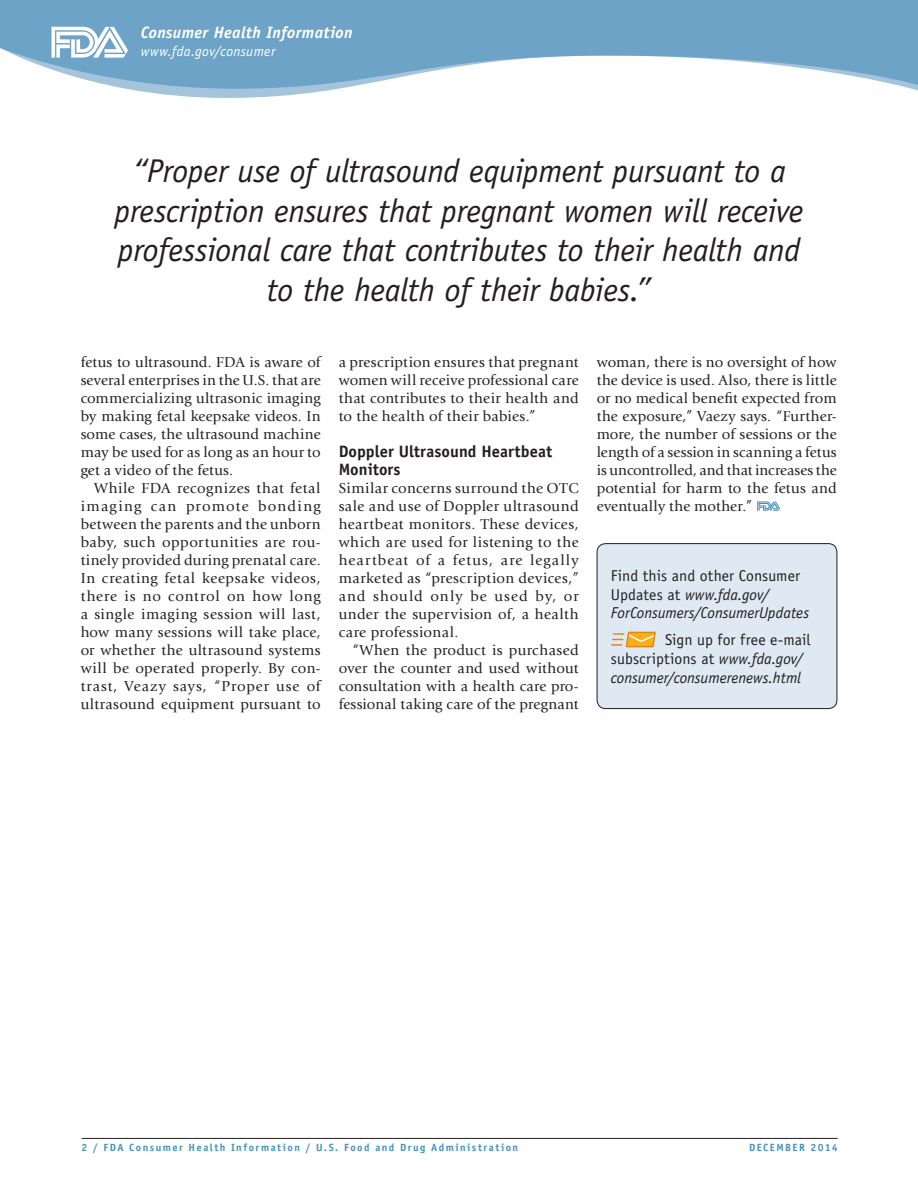
<style>
.page{position:relative;width:918px;height:1188px;background:#fff}
.page>*{position:absolute;margin:0;border:0;box-sizing:border-box;transform-origin:0 0}
.t1{font:italic 33px/39.6px "Officina Sans Std";letter-spacing:-.015em;color:#231f20;text-align:center}
.t2{font:700 16.5px/18px "Officina Sans Std";color:#231f20}
.t3{font:italic 700 16.5px "Officina Sans Std";letter-spacing:.015em;color:#fff}
.t4{font:italic 15.75px/18.8px "Officina Sans Std";letter-spacing:-.005em;color:#231f20}
.t5{font:15px/18px "Giovanni Std";letter-spacing:.02em;color:#231f20;text-align:justify}
.t6{font:italic 14.25px "Officina Sans Std";letter-spacing:.025em;color:#fff}
.t7{font:700 10.5px "Officina Sans Std";letter-spacing:.14em;color:#4791ba}
.s1{font-style:normal}
</style>
<div class="page">
<svg style="left:128px;top:89px;width:790px;height:9px"></svg>
<svg style="left:0;top:0;width:918px;height:89px;fill:#6da3c6"></svg>
<hr style="left:82px;top:1138px;width:756px;height:1px;background:#231f20">
<svg style="left:51px;top:27px;width:76px;height:31px"></svg>
<div style="left:597px;top:544px;width:240px;height:165px;background:#dee9f3;border-radius:9px"></div>
<svg style="left:612px;top:631px;width:44px;height:17px"></svg>
<div style="left:597px;top:543px;width:240px;height:166px;border:1px solid #231f20;border-radius:9px"></div>
<svg style="left:757px;top:501px;width:23px;height:10px"></svg>
<p class="t3" style="left:141px;top:22px;width:213px">Consumer Health Information</p>
<p class="t6" style="left:141px;top:43px;width:136px">www.fda.gov/consumer</p>
<h1 class="t1" style="left:115px;top:151px;width:690px">“Proper use of ultrasound equipment pursuant to a prescription ensures that pregnant women will receive professional care that contributes to their health and to the health of their babies.”</h1>
<p class="t5" style="left:81px;top:353px;width:242px">fetus to ultrasound. FDA is aware of several enterprises in the U.S. that are commercializing ultrasonic imaging by making fetal keepsake videos. In some cases, the ultrasound machine may be used for as long as an hour to get a video of the fetus.</p>
<p class="t5" style="left:81px;top:479px;width:242px;text-indent:14px">While FDA recognizes that fetal imaging can promote bonding between the parents and the unborn baby, such opportunities are rou&shy;tinely provided during prenatal care.<br>In creating fetal keepsake videos, there is no control on how long a single imaging session will last, how many sessions will take place, or whether the ultrasound systems will be operated properly. By con&shy;trast, Veazy says, “Proper use of ultrasound equipment pursuant to</p>
<p class="t5" style="left:339px;top:353px;width:241px">a prescription ensures that pregnant women will receive professional care that contributes to their health and to the health of their babies.”</p>
<p class="t2" style="left:339px;top:442px;width:215px">Doppler Ultrasound Heartbeat<br>Monitors</p>
<p class="t5" style="left:339px;top:479px;width:242px">Similar concerns surround the OTC sale and use of Doppler ultrasound heartbeat monitors. These devices, which are used for listening to the heartbeat of a fetus, are legally marketed as “prescription devices,” and should only be used by, or under the supervision of, a health care professional.</p>
<p class="t5" style="left:339px;top:641px;width:242px;text-indent:14px">“When the product is purchased over the counter and used without consultation with a health care pro&shy;fessional taking care of the pregnant</p>
<p class="t5" style="left:597px;top:353px;width:242px">woman, there is no oversight of how the device is used. Also, there is little or no medical benefit expected from the exposure,” Vaezy says. “Further&shy;more, the number of sessions or the length of a session in scanning a fetus is uncontrolled, and that increases the potential for harm to the fetus and eventually the mother.”</p>
<p class="t4" style="left:611px;top:566px;width:200px"><span class="s1">Find this and other Consumer<br>Updates at</span> www.fda.gov/<br>ForConsumers/ConsumerUpdates</p>
<p class="t4" style="left:611px;top:631px;width:201px;text-indent:54px"><span class="s1">Sign up for free e-mail subscriptions at</span> www.fda.gov/ consumer/consumerenews.html</p>
<p class="t7" style="left:82px;top:1141px;width:438px">2 / FDA Consumer Health Information / U.S. Food and Drug Administration</p>
<p class="t7" style="left:749px;top:1141px;width:90px">DECEMBER 2014</p>
</div>
